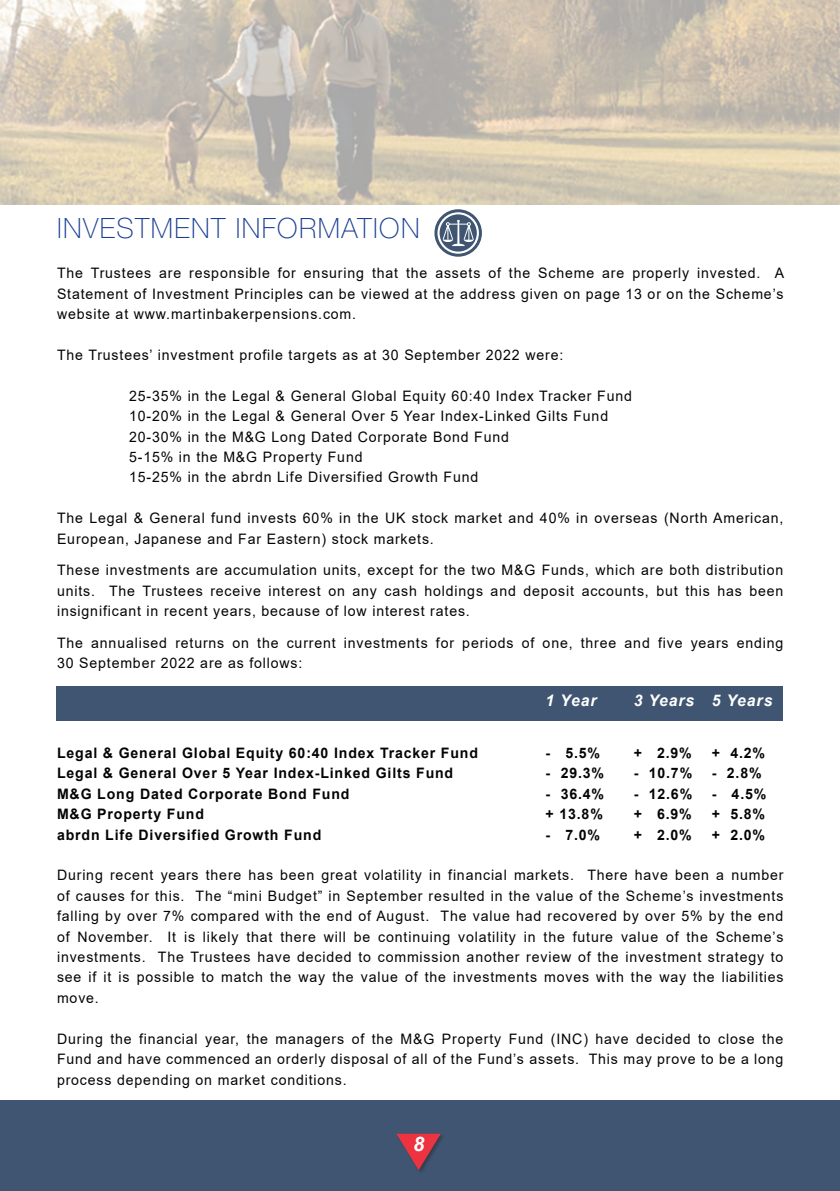
<style>
.page{position:relative;width:840px;height:1191px;background:#fff}
.page>*{position:absolute;margin:0;border:0;box-sizing:border-box;transform-origin:0 0}
.t1{font:100 28px "Helvetica Neue";letter-spacing:.05em;color:#1b3f94}
.t2{font:italic 700 20px "Arial";color:#fff}
.t3{font:italic 700 16px "Arial";letter-spacing:.06em;color:#fff}
.t4{font:14.4px/20.4px "Arial";letter-spacing:.06em;color:#040503;text-align:justify}
.t5{font:700 14.4px "Arial";letter-spacing:.06em;color:#040503}
</style>
<div class="page">
<div style="left:0;top:1100px;width:839px;height:91px;background:#405571"></div>
<div style="left:57px;top:686px;width:725px;height:34px;background:#405571"></div>
<div style="left:439px;top:214px;width:37px;height:37px;background:#405571;border-radius:50%"></div>
<div style="left:434px;top:209px;width:47px;height:48px;border:3px solid #405571;border-radius:50%"></div>
<svg style="left:442px;top:220px;width:31px;height:26px"></svg>
<img style="left:0;top:0;width:839px;height:204px">
<div style="left:396px;top:1133px;width:49px;height:41px;background:#231f20;opacity:.4"></div>
<svg style="left:396px;top:1133px;width:44px;height:37px"></svg>
<h1 class="t1" style="left:57px;top:211px;width:364px">INVESTMENT INFORMATION</h1>
<p class="t4" style="left:57px;top:263px;width:728px">The Trustees are responsible for ensuring that the assets of the Scheme are properly invested. A Statement of Investment Principles can be viewed at the address given on page 13 or on the Scheme’s website at www.martinbakerpensions.com.</p>
<p class="t4" style="left:57px;top:344px;width:507px">The Trustees’ investment profile targets as at 30 September 2022 were:</p>
<p class="t4" style="left:129px;top:385px;width:504px;text-align:left">25-35% in the Legal &amp; General Global Equity 60:40 Index Tracker Fund 10-20% in the Legal &amp; General Over 5 Year Index-Linked Gilts Fund 20-30% in the M&amp;G Long Dated Corporate Bond Fund<br>5-15% in the M&amp;G Property Fund<br>15-25% in the abrdn Life Diversified Growth Fund</p>
<p class="t4" style="left:57px;top:508px;width:727px">The Legal &amp; General fund invests 60% in the UK stock market and 40% in overseas (North American,<br>European, Japanese and Far Eastern) stock markets.</p>
<p class="t4" style="left:57px;top:560px;width:727px">These investments are accumulation units, except for the two M&amp;G Funds, which are both distribution units. The Trustees receive interest on any cash holdings and deposit accounts, but this has been insignificant in recent years, because of low interest rates.</p>
<p class="t4" style="left:57px;top:632px;width:727px">The annualised returns on the current investments for periods of one, three and five years ending<br>30 September 2022 are as follows:</p>
<p class="t3" style="left:545px;top:689px;width:52px">1 Year</p>
<p class="t3" style="left:633px;top:689px;width:140px">3 Years 5 Years</p>
<p class="t5" style="left:57px;top:742px;width:422px">Legal &amp; General Global Equity 60:40 Index Tracker Fund</p>
<p class="t5" style="left:545px;top:742px;width:56px">- 5.5%</p>
<p class="t5" style="left:633px;top:742px;width:60px">+ 2.9%</p>
<p class="t5" style="left:711px;top:742px;width:55px">+ 4.2%</p>
<p class="t5" style="left:57px;top:763px;width:397px">Legal &amp; General Over 5 Year Index-Linked Gilts Fund</p>
<p class="t5" style="left:545px;top:763px;width:60px">- 29.3%</p>
<p class="t5" style="left:633px;top:763px;width:60px">- 10.7%</p>
<p class="t5" style="left:711px;top:763px;width:51px">- 2.8%</p>
<p class="t5" style="left:57px;top:783px;width:294px">M&amp;G Long Dated Corporate Bond Fund</p>
<p class="t5" style="left:545px;top:783px;width:60px">- 36.4%</p>
<p class="t5" style="left:633px;top:783px;width:60px">- 12.6%</p>
<p class="t5" style="left:711px;top:783px;width:56px">- 4.5%</p>
<p class="t5" style="left:57px;top:804px;width:148px">M&amp;G Property Fund</p>
<p class="t5" style="left:545px;top:804px;width:59px">+ 13.8%</p>
<p class="t5" style="left:633px;top:804px;width:60px">+ 6.9%</p>
<p class="t5" style="left:711px;top:804px;width:55px">+ 5.8%</p>
<p class="t5" style="left:57px;top:824px;width:265px">abrdn Life Diversified Growth Fund</p>
<p class="t5" style="left:545px;top:824px;width:56px">- 7.0%</p>
<p class="t5" style="left:633px;top:824px;width:60px">+ 2.0%</p>
<p class="t5" style="left:711px;top:824px;width:55px">+ 2.0%</p>
<p class="t4" style="left:57px;top:865px;width:727px">During recent years there has been great volatility in financial markets. There have been a number of causes for this. The “mini Budget” in September resulted in the value of the Scheme’s investments falling by over 7% compared with the end of August. The value had recovered by over 5% by the end of November. It is likely that there will be continuing volatility in the future value of the Scheme’s investments. The Trustees have decided to commission another review of the investment strategy to see if it is possible to match the way the value of the investments moves with the way the liabilities move.</p>
<p class="t4" style="left:57px;top:1028px;width:727px">During the financial year, the managers of the M&amp;G Property Fund (INC) have decided to close the Fund and have commenced an orderly disposal of all of the Fund’s assets. This may prove to be a long process depending on market conditions.</p>
<h2 class="t2" style="left:413px;top:1130px;width:13px">8</h2>
</div>
